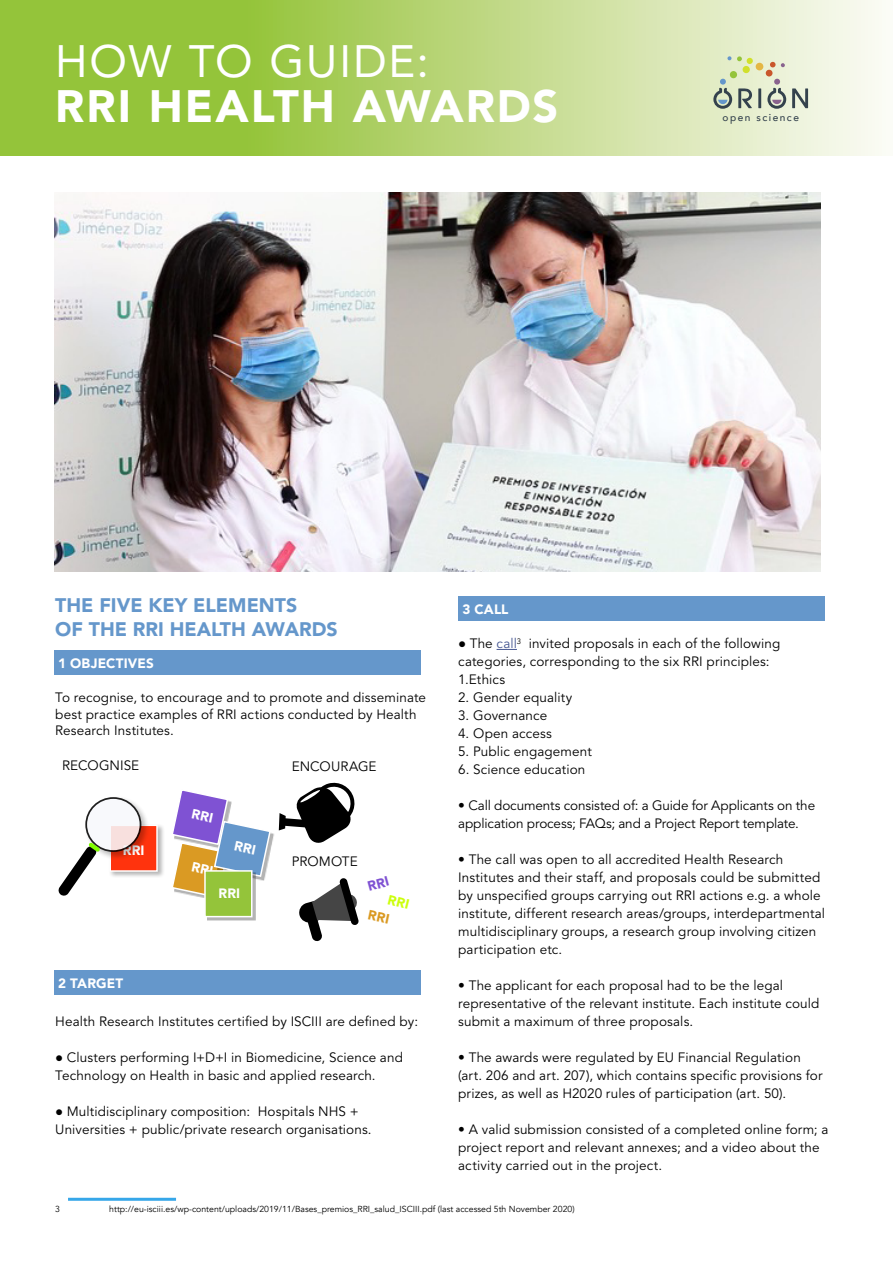
<style>
.page{position:relative;width:893px;height:1263px;background:#fff}
.page>*{position:absolute;margin:0;border:0;box-sizing:border-box;transform-origin:0 0}
.t1{font:900 45px "Avenir LT Std";letter-spacing:.04em;color:#fff}
.t2{font:45px "Avenir LT Std";letter-spacing:.04em;color:#fff}
.t3{font:900 19.5px/24px "Avenir LT Std";color:#6597cb}
.t4{font:13.5px/18px "Avenir LT Std";letter-spacing:.01em;color:#000}
.t5{font:13.5px/18px "Avenir LT Std";letter-spacing:-.01em;color:#000}
.t6{font:900 13.5px "Avenir LT Std";letter-spacing:.01em;color:#fff}
.t7{font:500 10.05px "Avenir";letter-spacing:.15em;color:#34424d}
.t8{font:8.7px "Avenir";color:#000}
.s1{font-family:"Times New Roman";font-weight:700}
.s2{color:#465792}
</style>
<div class="page">
<hr style="left:68px;top:1198px;width:108px;height:3px;background:#36a7e9">
<svg style="left:497px;top:649px;width:20px;height:1px"></svg>
<svg style="left:0;top:0;width:882px;height:156px;background:#b9d67b"></svg>
<svg style="left:792px;top:88px;width:16px;height:20px"></svg>
<svg style="left:713px;top:56px;width:73px;height:53px;background:#c9d0b3"></svg>
<img style="left:54px;top:192px;width:767px;height:380px">
<div style="left:54px;top:651px;width:367px;height:24px;background:#6597cb"></div>
<div style="left:54px;top:971px;width:367px;height:24px;background:#6597cb"></div>
<div style="left:458px;top:596px;width:367px;height:25px;background:#6597cb"></div>
<div style="left:108px;top:824px;width:57px;height:54px;background:#000;opacity:.3"></div>
<div style="left:109px;top:824px;width:49px;height:48px;background:#ff330d;border:2px solid #fff"></div>
<div style="left:217px;top:823px;width:57px;height:58px;background:#000;opacity:.3"></div>
<div style="left:207px;top:873px;width:49px;height:48px;background:#000;opacity:.3"></div>
<div style="left:204px;top:870px;width:48px;height:47px;background:#94c43a;border:2px solid #fff"></div>
<div style="left:84px;top:796px;width:66px;height:64px;background:#000;opacity:.3"></div>
<svg style="left:86px;top:798px;width:55px;height:53px"></svg>
<div style="left:85px;top:797px;width:56px;height:55px;border:2px solid #000;border-radius:50%"></div>
<svg style="left:58px;top:842px;width:42px;height:54px"></svg>
<svg style="left:279px;top:783px;width:76px;height:60px"></svg>
<svg style="left:299px;top:878px;width:60px;height:64px"></svg>
<svg style="left:173px;top:791px;width:99px;height:108px"></svg>
<h1 class="t2" style="left:55px;top:35px;width:375px">HOW TO GUIDE:</h1>
<h1 class="t1" style="left:55px;top:79px;width:505px">RRI HEALTH AWARDS</h1>
<p class="t7" style="left:722px;top:109px;width:78px">open science</p>
<h2 class="t3" style="left:55px;top:593px;width:284px">THE FIVE KEY ELEMENTS<br>OF THE RRI HEALTH AWARDS</h2>
<p class="t6" style="left:58px;top:655px;width:97px">1 OBJECTIVES</p>
<p class="t4" style="left:55px;top:690px;width:372px;line-height:16.5px">To recognise, to encourage and to promote and disseminate best practice examples of RRI actions conducted by Health<br>Research Institutes.</p>
<p class="t4" style="left:62px;top:757px;width:79px">RECOGNISE</p>
<p class="t4" style="left:292px;top:757px;width:86px">ENCOURAGE</p>
<p class="t6" style="left:123px;top:842px;width:23px">RRI</p>
<p class="t6" style="left:58px;top:975px;width:66px">2 TARGET</p>
<p class="t6" style="left:218px;top:885px;width:23px">RRI</p>
<p class="t4" style="left:292px;top:853px;width:68px">PROMOTE</p>
<p class="t4" style="left:55px;top:1013px;width:364px">Health Research Institutes certified by ISCIII are defined by:</p>
<p class="t4" style="left:55px;top:1049px;width:349px"><span class="s1">●</span> Clusters performing I+D+I in Biomedicine, Science and<br>Technology on Health in basic and applied research.</p>
<p class="t4" style="left:55px;top:1103px;width:318px"><span class="s1">●</span> Multidisciplinary composition: Hospitals NHS +<br>Universities + public/private research organisations.</p>
<p class="t6" style="left:462px;top:601px;width:48px">3 CALL</p>
<p class="t4" style="left:458px;top:635px;width:324px"><span class="s1">●</span> The <span class="s2">call</span><sup>3</sup> invited proposals in each of the following categories, corresponding to the six RRI principles:<br>1.Ethics</p>
<p class="t4" style="left:458px;top:689px;width:116px">2. Gender equality</p>
<p class="t4" style="left:458px;top:707px;width:91px">3. Governance</p>
<p class="t4" style="left:458px;top:725px;width:95px">4. Open access</p>
<p class="t4" style="left:458px;top:743px;width:135px">5. Public engagement</p>
<p class="t4" style="left:458px;top:761px;width:129px">6. Science education</p>
<p class="t5" style="left:458px;top:797px;width:358px">• Call documents consisted of: a Guide for Applicants on the application process; FAQs; and a Project Report template.</p>
<p class="t4" style="left:458px;top:851px;width:369px">• The call was open to all accredited Health Research Institutes and their staff, and proposals could be submitted by unspecified groups carrying out RRI actions e.g. a whole institute, different research areas/groups, interdepartmental multidisciplinary groups, a research group involving citizen participation etc.</p>
<p class="t4" style="left:458px;top:977px;width:363px">• The applicant for each proposal had to be the legal representative of the relevant institute. Each institute could submit a maximum of three proposals.</p>
<p class="t4" style="left:458px;top:1049px;width:366px">• The awards were regulated by EU Financial Regulation (art. 206 and art. 207), which contains specific provisions for prizes, as well as H2020 rules of participation (art. 50).</p>
<p class="t4" style="left:458px;top:1121px;width:372px">• A valid submission consisted of a completed online form; a project report and relevant annexes; and a video about the activity carried out in the project.</p>
<p class="t8" style="left:55px;top:1204px;width:6px">3</p>
<p class="t8" style="left:109px;top:1204px;width:467px">http://eu-isciii.es/wp-content/uploads/2019/11/Bases_premios_RRI_salud_ISCIII.pdf (last accessed 5th November 2020)</p>
</div>
